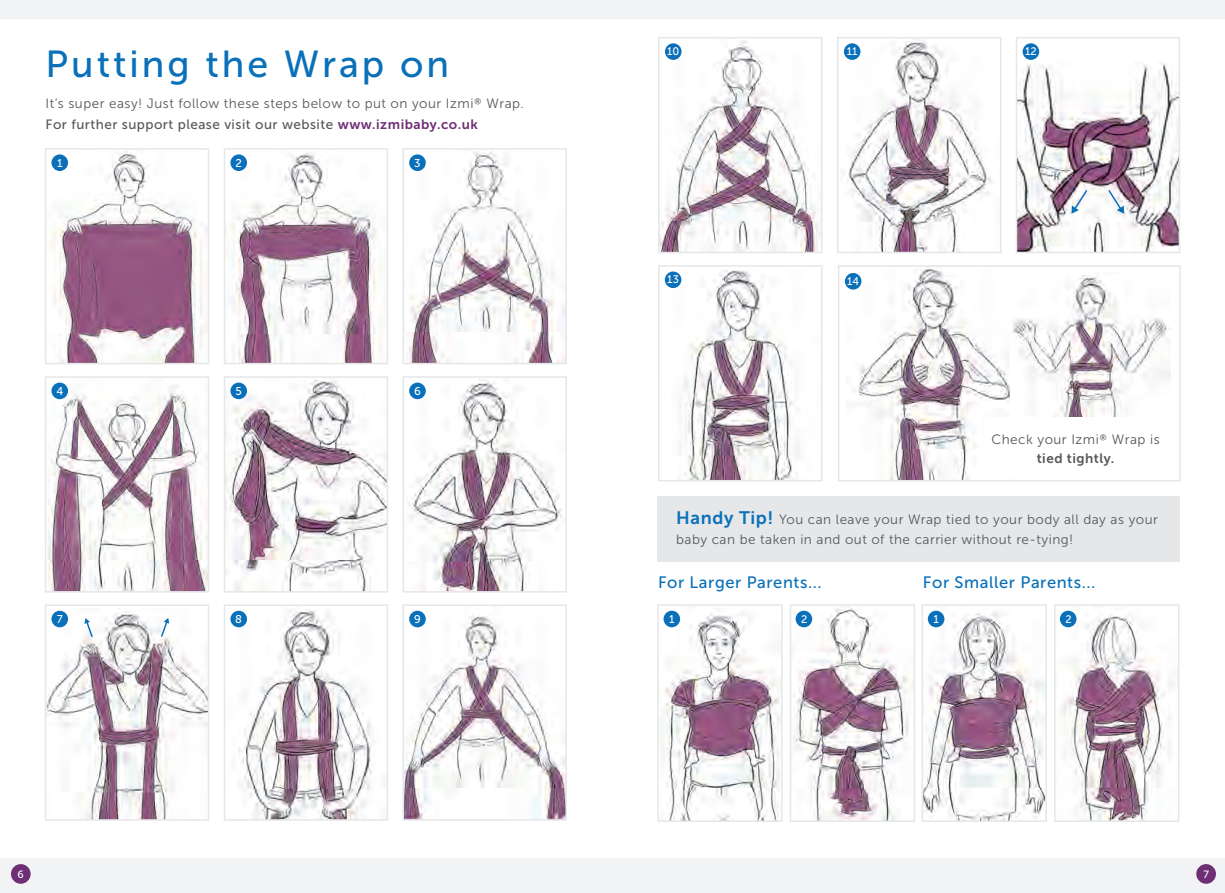
<style>
.page{position:relative;width:1225px;height:893px;background:#fff}
.page>*{position:absolute;margin:0;border:0;box-sizing:border-box;transform-origin:0 0}
.t1{font:37.5px "Museo Sans 500";letter-spacing:.08em;color:#0970b9}
.t2{font:16.5px "Museo Sans 500";letter-spacing:.035em;color:#0970b9}
.t3{font:13.5px/19.5px "Museo Sans 300";letter-spacing:.035em;color:#57585a}
.t4{font:13.5px "Museo Sans 500";letter-spacing:.035em;color:#57585a}
.t5{font:13.5px "Museo Sans 700";letter-spacing:.035em;color:#57585a}
.t6{font:11.25px "Museo Sans 500";color:#fff}
.t7{font:10.95px "Museo Sans 500";color:#fff}
.t8{font:10.5px "Museo Sans 500";color:#fff}
.s1{font-family:"Avenir Next LT Pro"}
.s2{font-family:"Museo Sans 700";color:#6f2f75}
.s3{font-family:"Museo Sans 700";font-size:18px;color:#0970b9}
</style>
<div class="page">
<img style="left:846px;top:268px;width:164px;height:210px">
<div style="left:838px;top:265px;width:342px;height:216px;border:2px solid #e6e7e9"></div>
<img style="left:1012px;top:275px;width:158px;height:142px">
<div style="left:984px;top:417px;width:186px;height:58px;background:#fff"></div>
<div style="left:657px;top:496px;width:522px;height:66px;background:#e6e7e9"></div>
<div style="left:0;top:858px;width:1225px;height:35px;background:#f2f3f4"></div>
<div style="left:0;top:0;width:1225px;height:18px;background:#f2f3f4"></div>
<div style="left:11px;top:864px;width:20px;height:20px;background:#6f2f75;border-radius:50%"></div>
<div style="left:1196px;top:864px;width:20px;height:20px;background:#6f2f75;border-radius:50%"></div>
<img style="left:48px;top:151px;width:158px;height:210px">
<div style="left:45px;top:148px;width:164px;height:216px;border:2px solid #e6e7e9"></div>
<img style="left:48px;top:382px;width:158px;height:208px">
<div style="left:45px;top:376px;width:164px;height:217px;border:2px solid #e6e7e9"></div>
<img style="left:48px;top:608px;width:158px;height:210px">
<div style="left:45px;top:604px;width:164px;height:217px;border:2px solid #e6e7e9"></div>
<img style="left:406px;top:151px;width:158px;height:210px">
<div style="left:402px;top:148px;width:165px;height:216px;border:2px solid #e6e7e9"></div>
<img style="left:408px;top:379px;width:154px;height:211px">
<div style="left:402px;top:376px;width:165px;height:217px;border:2px solid #e6e7e9"></div>
<img style="left:405px;top:610px;width:159px;height:208px">
<div style="left:402px;top:604px;width:165px;height:217px;border:2px solid #e6e7e9"></div>
<img style="left:227px;top:153px;width:155px;height:208px">
<div style="left:224px;top:148px;width:164px;height:216px;border:2px solid #e6e7e9"></div>
<img style="left:227px;top:379px;width:158px;height:211px">
<div style="left:224px;top:376px;width:164px;height:217px;border:2px solid #e6e7e9"></div>
<img style="left:233px;top:610px;width:141px;height:208px">
<div style="left:224px;top:604px;width:164px;height:217px;border:2px solid #e6e7e9"></div>
<div style="left:51px;top:154px;width:17px;height:17px;background:#0970b9;border-radius:50%"></div>
<div style="left:51px;top:383px;width:17px;height:16px;background:#0970b9;border-radius:50%"></div>
<div style="left:51px;top:611px;width:17px;height:16px;background:#0970b9;border-radius:50%"></div>
<div style="left:409px;top:154px;width:17px;height:17px;background:#0970b9;border-radius:50%"></div>
<div style="left:409px;top:383px;width:17px;height:16px;background:#0970b9;border-radius:50%"></div>
<div style="left:409px;top:611px;width:17px;height:16px;background:#0970b9;border-radius:50%"></div>
<div style="left:230px;top:154px;width:17px;height:17px;background:#0970b9;border-radius:50%"></div>
<div style="left:230px;top:383px;width:17px;height:16px;background:#0970b9;border-radius:50%"></div>
<div style="left:230px;top:611px;width:17px;height:16px;background:#0970b9;border-radius:50%"></div>
<img style="left:661px;top:610px;width:118px;height:209px">
<div style="left:657px;top:604px;width:125px;height:218px;border:2px solid #e6e7e9"></div>
<img style="left:924px;top:610px;width:120px;height:209px">
<div style="left:921px;top:604px;width:126px;height:218px;border:2px solid #e6e7e9"></div>
<img style="left:793px;top:607px;width:119px;height:212px">
<div style="left:790px;top:604px;width:125px;height:218px;border:2px solid #e6e7e9"></div>
<img style="left:1059px;top:610px;width:115px;height:209px">
<div style="left:1054px;top:604px;width:125px;height:218px;border:2px solid #e6e7e9"></div>
<div style="left:663px;top:611px;width:17px;height:16px;background:#0970b9;border-radius:50%"></div>
<div style="left:928px;top:611px;width:16px;height:16px;background:#0970b9;border-radius:50%"></div>
<div style="left:795px;top:611px;width:17px;height:16px;background:#0970b9;border-radius:50%"></div>
<div style="left:1060px;top:611px;width:16px;height:16px;background:#0970b9;border-radius:50%"></div>
<svg style="left:160px;top:618px;width:9px;height:20px"></svg>
<svg style="left:84px;top:618px;width:10px;height:20px"></svg>
<img style="left:661px;top:40px;width:158px;height:210px">
<div style="left:658px;top:37px;width:164px;height:216px;border:2px solid #e6e7e9"></div>
<img style="left:843px;top:40px;width:149px;height:210px">
<div style="left:837px;top:37px;width:164px;height:216px;border:2px solid #e6e7e9"></div>
<img style="left:1018px;top:63px;width:159px;height:187px">
<div style="left:1015px;top:37px;width:165px;height:216px;border:2px solid #e6e7e9"></div>
<div style="left:665px;top:43px;width:16px;height:17px;background:#0970b9;border-radius:50%"></div>
<div style="left:845px;top:273px;width:16px;height:17px;background:#0970b9;border-radius:50%"></div>
<div style="left:844px;top:43px;width:16px;height:17px;background:#0970b9;border-radius:50%"></div>
<div style="left:1022px;top:43px;width:17px;height:17px;background:#0970b9;border-radius:50%"></div>
<img style="left:664px;top:271px;width:136px;height:207px">
<div style="left:658px;top:265px;width:164px;height:216px;border:2px solid #e6e7e9"></div>
<div style="left:665px;top:271px;width:16px;height:17px;background:#0970b9;border-radius:50%"></div>
<svg style="left:1071px;top:189px;width:17px;height:25px"></svg>
<svg style="left:1107px;top:189px;width:17px;height:25px"></svg>
<h1 class="t1" style="left:45px;top:44px;width:405px">Putting the Wrap on</h1>
<p class="t3" style="left:45px;top:94px;width:480px">It’s super easy! Just follow these steps below to put on your Izmi<span class="s1">®</span> Wrap.</p>
<p class="t4" style="left:45px;top:117px;width:434px">For further support please visit our website <span class="s2">www.izmibaby.co.uk</span></p>
<p class="t6" style="left:57px;top:157px;width:7px">1</p>
<p class="t6" style="left:235px;top:157px;width:8px">2</p>
<p class="t6" style="left:414px;top:157px;width:8px">3</p>
<p class="t6" style="left:56px;top:385px;width:8px">4</p>
<p class="t6" style="left:235px;top:385px;width:8px">5</p>
<p class="t6" style="left:414px;top:385px;width:8px">6</p>
<p class="t6" style="left:57px;top:613px;width:7px">7</p>
<p class="t6" style="left:235px;top:613px;width:8px">8</p>
<p class="t6" style="left:414px;top:613px;width:8px">9</p>
<p class="t7" style="left:667px;top:45px;width:14px">10</p>
<p class="t7" style="left:667px;top:273px;width:13px">13</p>
<p class="t7" style="left:847px;top:45px;width:12px">11</p>
<p class="t7" style="left:1025px;top:45px;width:13px">12</p>
<p class="t7" style="left:847px;top:275px;width:13px">14</p>
<p class="t3" style="left:991px;top:430px;width:170px">Check your Izmi<span class="s1">®</span> Wrap is</p>
<p class="t5" style="left:1036px;top:451px;width:79px">tied tightly.</p>
<p class="t3" style="left:676px;top:510px;width:483px"><span class="s3">Handy Tip!</span> You can leave your Wrap tied to your body all day as your baby can be taken in and out of the carrier without re-tying!</p>
<p class="t2" style="left:658px;top:574px;width:165px">For Larger Parents...</p>
<p class="t2" style="left:923px;top:574px;width:174px">For Smaller Parents...</p>
<p class="t6" style="left:669px;top:613px;width:7px">1</p>
<p class="t7" style="left:801px;top:613px;width:8px">2</p>
<p class="t6" style="left:933px;top:613px;width:7px">1</p>
<p class="t7" style="left:1065px;top:613px;width:8px">2</p>
<p class="t8" style="left:18px;top:868px;width:8px">6</p>
<p class="t8" style="left:1203px;top:868px;width:7px">7</p>
</div>
